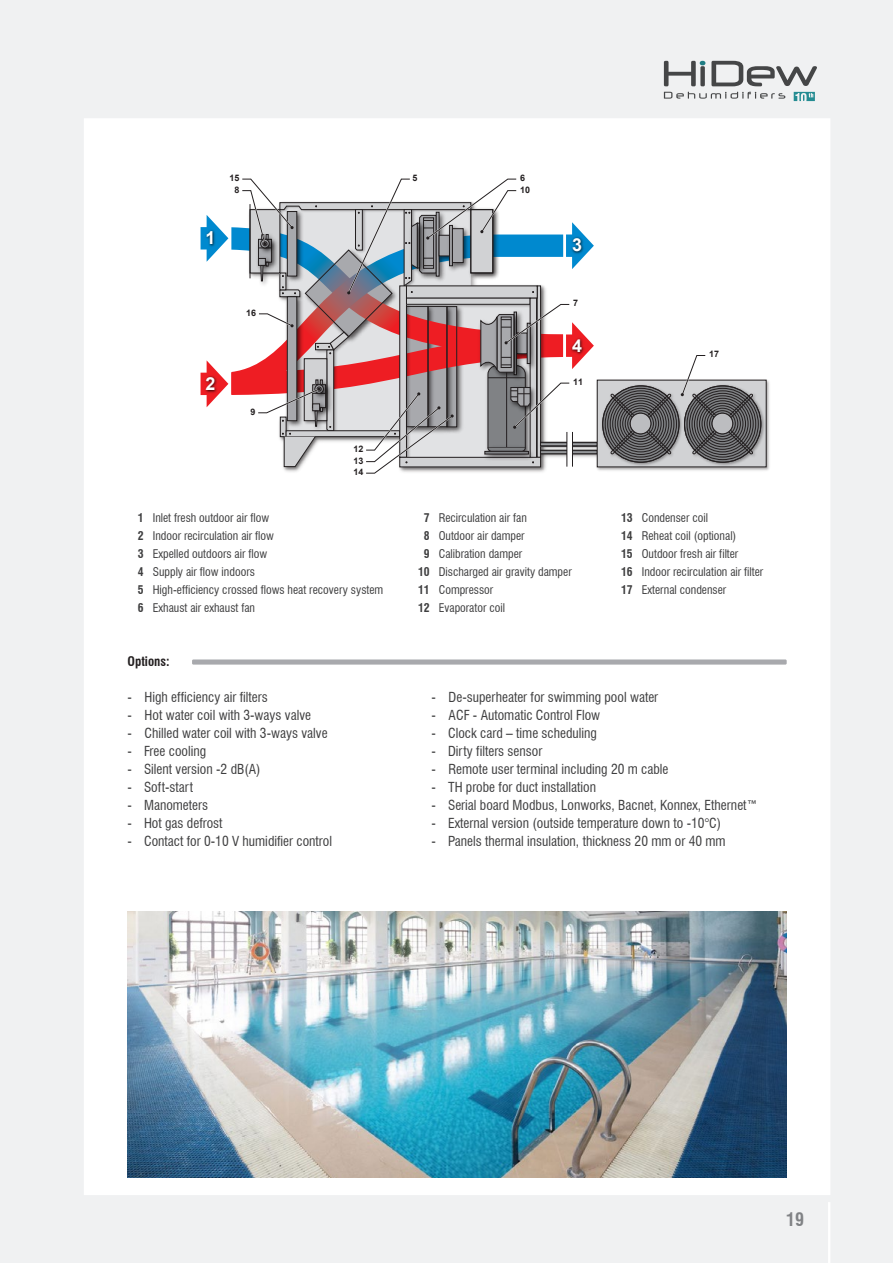
<style>
.page{position:relative;width:893px;height:1263px;background:#f0f1f2}
.page>*{position:absolute;margin:0;border:0;box-sizing:border-box;transform-origin:0 0}
.t1{font:700 condensed 18px "Swiss 721 BT";color:#808285}
.t2{font:700 17.85px "Arial";color:#fff}
.t3{font:condensed 13.5px "Swiss 721 BT";color:#3e3e3f}
.t4{font:700 condensed 12.9px "Swiss 721 BT";color:#231f20}
.t5{font:condensed 11.7px/18px "Swiss 721 BT";color:#3e3e3f}
.t6{font:700 9px/11.6px "Arial";color:#231f20;text-align:justify}
.s1{font-weight:700}
</style>
<div class="page">
<div style="left:84px;top:118px;width:746px;height:1077px;background:#fff"></div>
<hr style="left:828px;top:1202px;width:2px;height:61px;background:#fff">
<svg style="left:664px;top:92px;width:121px;height:7px"></svg>
<svg style="left:664px;top:61px;width:41px;height:25px"></svg>
<svg style="left:711px;top:61px;width:106px;height:25px"></svg>
<svg style="left:794px;top:92px;width:21px;height:9px"></svg>
<svg style="left:201px;top:178px;width:393px;height:296px"></svg>
<img style="left:569px;top:233px;width:18px;height:30px">
<img style="left:569px;top:333px;width:18px;height:30px">
<img style="left:202px;top:226px;width:18px;height:30px">
<img style="left:202px;top:372px;width:18px;height:29px">
<img style="left:538px;top:439px;width:56px;height:8px">
<div style="left:540px;top:442px;width:57px;height:4px;border:1px solid #231f20"></div>
<img style="left:538px;top:447px;width:56px;height:12px">
<div style="left:540px;top:450px;width:57px;height:4px;border:1px solid #231f20"></div>
<img style="left:594px;top:379px;width:176px;height:92px">
<div style="left:597px;top:380px;width:169px;height:87px;border:1px solid #231f20"></div>
<img style="left:600px;top:383px;width:166px;height:85px">
<svg style="left:603px;top:386px;width:76px;height:76px"></svg>
<div style="left:602px;top:385px;width:77px;height:78px;border:1px solid #231f20;border-radius:50%"></div>
<div style="left:605px;top:388px;width:72px;height:72px;border:1px solid #231f20;border-radius:50%"></div>
<div style="left:607px;top:390px;width:67px;height:67px;border:1px solid #231f20;border-radius:50%"></div>
<svg style="left:610px;top:393px;width:62px;height:62px;background:#575759"></svg>
<div style="left:630px;top:413px;width:21px;height:21px;background:#bcbdc0;border-radius:50%"></div>
<div style="left:630px;top:413px;width:21px;height:21px;border:1px solid #231f20;border-radius:50%"></div>
<svg style="left:684px;top:386px;width:77px;height:76px"></svg>
<svg style="left:680px;top:355px;width:74px;height:100px"></svg>
<div style="left:567px;top:432px;width:5px;height:35px;background:#fff"></div>
<hr style="left:572px;top:432px;width:1px;height:35px;background:#231f20">
<hr style="left:567px;top:432px;width:1px;height:35px;background:#231f20">
<div style="left:192px;top:659px;width:595px;height:6px;background:#a8a9ad"></div>
<img style="left:128px;top:911px;width:659px;height:267px">
<h2 class="t2" style="left:205px;top:226px;width:11px">1</h2>
<p class="t6" style="left:230px;top:172px;width:11px;text-align:center">15<br>8</p>
<h2 class="t2" style="left:205px;top:372px;width:11px">2</h2>
<p class="t6" style="left:246px;top:307px;width:11px">16</p>
<p class="t6" style="left:250px;top:406px;width:6px">9</p>
<p class="t6" style="left:412px;top:172px;width:6px">5</p>
<p class="t6" style="left:353px;top:443px;width:11px">12<br>13<br>14</p>
<p class="t6" style="left:520px;top:172px;width:11px">6<br>10</p>
<h2 class="t2" style="left:572px;top:233px;width:11px">3</h2>
<p class="t6" style="left:573px;top:298px;width:6px">7</p>
<h2 class="t2" style="left:572px;top:334px;width:11px">4</h2>
<p class="t6" style="left:573px;top:376px;width:11px">11</p>
<p class="t5" style="left:138px;top:509px;width:247px"><span class="s1">1</span> Inlet fresh outdoor air flow<br><span class="s1">2</span> Indoor recirculation air flow<br><span class="s1">3</span> Expelled outdoors air flow<br><span class="s1">4</span> Supply air flow indoors<br><span class="s1">5</span> High-efficiency crossed flows heat recovery system<br><span class="s1">6</span> Exhaust air exhaust fan</p>
<p class="t5" style="left:424px;top:509px;width:105px"><span class="s1">7</span> Recirculation air fan</p>
<p class="t5" style="left:424px;top:527px;width:102px"><span class="s1">8</span> Outdoor air damper</p>
<p class="t5" style="left:424px;top:545px;width:100px"><span class="s1">9</span> Calibration damper</p>
<p class="t5" style="left:418px;top:563px;width:155px"><span class="s1">10</span> Discharged air gravity damper</p>
<p class="t5" style="left:418px;top:581px;width:77px"><span class="s1">11</span> Compressor</p>
<p class="t5" style="left:418px;top:599px;width:88px"><span class="s1">12</span> Evaporator coil</p>
<p class="t6" style="left:709px;top:349px;width:11px">17</p>
<p class="t5" style="left:621px;top:509px;width:144px"><span class="s1">13</span> Condenser coil<br><span class="s1">14</span> Reheat coil (optional)<br><span class="s1">15</span> Outdoor fresh air filter<br><span class="s1">16</span> Indoor recirculation air filter<br><span class="s1">17</span> External condenser</p>
<p class="t4" style="left:128px;top:654px;width:44px">Options:</p>
<p class="t3" style="left:128px;top:689px;width:142px">- High efficiency air filters</p>
<p class="t3" style="left:128px;top:707px;width:185px">- Hot water coil with 3-ways valve</p>
<p class="t3" style="left:128px;top:725px;width:202px">- Chilled water coil with 3-ways valve</p>
<p class="t3" style="left:128px;top:743px;width:80px">- Free cooling</p>
<p class="t3" style="left:128px;top:761px;width:134px">- Silent version -2 dB(A)</p>
<p class="t3" style="left:128px;top:779px;width:67px">- Soft-start</p>
<p class="t3" style="left:128px;top:797px;width:82px">- Manometers</p>
<p class="t3" style="left:128px;top:815px;width:97px">- Hot gas defrost</p>
<p class="t3" style="left:128px;top:833px;width:206px">- Contact for 0-10 V humidifier control</p>
<p class="t3" style="left:432px;top:689px;width:228px">- De-superheater for swimming pool water</p>
<p class="t3" style="left:432px;top:707px;width:170px">- ACF - Automatic Control Flow</p>
<p class="t3" style="left:432px;top:725px;width:167px">- Clock card – time scheduling</p>
<p class="t3" style="left:432px;top:743px;width:112px">- Dirty filters sensor</p>
<p class="t3" style="left:432px;top:761px;width:238px">- Remote user terminal including 20 m cable</p>
<p class="t3" style="left:432px;top:779px;width:166px">- TH probe for duct installation</p>
<p class="t3" style="left:432px;top:797px;width:328px">- Serial board Modbus, Lonworks, Bacnet, Konnex, Ethernet™</p>
<p class="t3" style="left:432px;top:815px;width:291px">- External version (outside temperature down to -10°C)</p>
<p class="t3" style="left:432px;top:833px;width:296px">- Panels thermal insulation, thickness 20 mm or 40 mm</p>
<h1 class="t1" style="left:786px;top:1208px;width:19px">19</h1>
</div>
